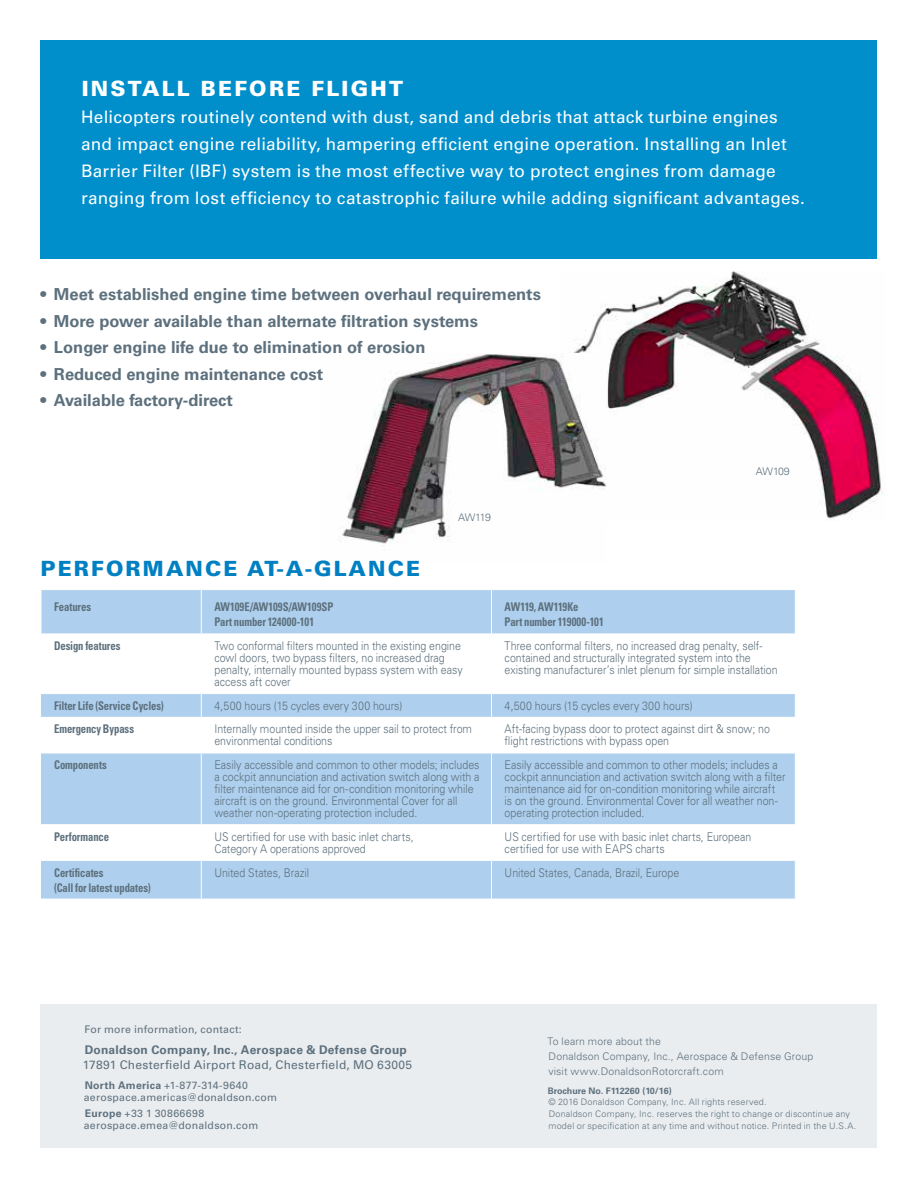
<style>
.page{position:relative;width:918px;height:1188px;background:#fff}
.page>*{position:absolute;margin:0;border:0;box-sizing:border-box;transform-origin:0 0}
.t1{font:900 21px "Univers LT Std";letter-spacing:.1em;color:#0080c2}
.t2{font:900 21px "Univers LT Std";letter-spacing:.105em;color:#fff}
.t3{font:17.25px/27px "Univers LT Std";letter-spacing:.01em;color:#fff}
.t4{font:700 16.5px "Univers LT Std";color:#5d707d}
.t5{font:300 12px/12px "Univers LT Std";color:#5d707d;scale:.89 1}
.t6{font:700 condensed 12px/15px "Univers LT Std";letter-spacing:-.005em;color:#5d707d;scale:.89 1}
.t7{font:12px "Univers LT Std";letter-spacing:.015em;color:#5d707d}
.t8{font:700 12px "Univers LT Std";letter-spacing:.02em;color:#5d707d}
.t9{font:10.5px/12px "Univers LT Std";letter-spacing:.025em;color:#5d707d}
.t10{font:300 10.5px/15px "Univers LT Std";letter-spacing:.015em;color:#5d707d}
.t11{font:300 9px/12px "Univers LT Std";letter-spacing:.02em;color:#5e717d}
.t12{font:700 9px "Univers LT Std";color:#5d707d}
.s1{font-weight:700}
</style>
<div class="page">
<div style="left:40px;top:1004px;width:838px;height:144px;background:#eaedf0"></div>
<div style="left:40px;top:40px;width:838px;height:219px;background:#008fcb"></div>
<img style="left:573px;top:271px;width:311px;height:248px">
<img style="left:339px;top:354px;width:267px;height:190px">
<svg style="left:41px;top:590px;width:754px;height:309px;fill:#aecfed"></svg>
<hr style="left:201px;top:590px;width:1px;height:43px;background:#fff">
<hr style="left:491px;top:590px;width:1px;height:43px;background:#fff">
<hr style="left:40px;top:633px;width:161px;height:1px;background:#fff">
<hr style="left:201px;top:633px;width:291px;height:1px;background:#fff">
<hr style="left:492px;top:633px;width:304px;height:1px;background:#fff">
<hr style="left:41px;top:693px;width:160px;height:1px;background:#fff">
<hr style="left:41px;top:717px;width:160px;height:1px;background:#fff">
<hr style="left:41px;top:753px;width:160px;height:1px;background:#fff">
<hr style="left:41px;top:824px;width:160px;height:1px;background:#fff">
<hr style="left:41px;top:860px;width:160px;height:1px;background:#fff">
<hr style="left:201px;top:693px;width:291px;height:1px;background:#fff">
<svg style="left:201px;top:694px;width:1px;height:23px"></svg>
<hr style="left:492px;top:693px;width:304px;height:1px;background:#fff">
<svg style="left:491px;top:694px;width:1px;height:23px"></svg>
<hr style="left:201px;top:717px;width:291px;height:1px;background:#fff">
<hr style="left:492px;top:717px;width:304px;height:1px;background:#fff">
<hr style="left:201px;top:753px;width:291px;height:1px;background:#fff">
<hr style="left:201px;top:753px;width:1px;height:71px;background:#fff">
<hr style="left:492px;top:753px;width:304px;height:1px;background:#fff">
<hr style="left:491px;top:753px;width:1px;height:71px;background:#fff">
<hr style="left:201px;top:824px;width:291px;height:1px;background:#fff">
<hr style="left:492px;top:824px;width:304px;height:1px;background:#fff">
<hr style="left:201px;top:860px;width:291px;height:1px;background:#fff">
<hr style="left:201px;top:861px;width:1px;height:38px;background:#fff">
<hr style="left:492px;top:860px;width:304px;height:1px;background:#fff">
<hr style="left:491px;top:861px;width:1px;height:38px;background:#fff">
<h1 class="t2" style="left:82px;top:75px;width:323px">INSTALL BEFORE FLIGHT</h1>
<p class="t3" style="left:81px;top:104px;width:725px">Helicopters routinely contend with dust, sand and debris that attack turbine engines and impact engine reliability, hampering efficient engine operation. Installing an Inlet Barrier Filter (IBF) system is the most effective way to protect engines from damage ranging from lost efficiency to catastrophic failure while adding significant advantages.</p>
<h3 class="t4" style="left:40px;top:285px;width:502px">• Meet established engine time between overhaul requirements</h3>
<h3 class="t4" style="left:40px;top:311px;width:439px">• More power available than alternate filtration systems</h3>
<h3 class="t4" style="left:40px;top:338px;width:386px">• Longer engine life due to elimination of erosion</h3>
<h3 class="t4" style="left:40px;top:364px;width:284px">• Reduced engine maintenance cost</h3>
<h3 class="t4" style="left:40px;top:391px;width:194px">• Available factory-direct</h3>
<p class="t10" style="left:458px;top:510px;width:34px">AW119</p>
<p class="t10" style="left:756px;top:464px;width:35px">AW109</p>
<h1 class="t1" style="left:40px;top:556px;width:381px">PERFORMANCE AT-A-GLANCE</h1>
<p class="t6" style="left:54px;top:600px;width:43px">Features</p>
<p class="t6" style="left:214px;top:600px;width:135px">AW109E/AW109S/AW109SP<br>Part number 124000-101</p>
<p class="t6" style="left:505px;top:600px;width:113px">AW119, AW119Ke<br>Part number 119000-101</p>
<p class="t6" style="left:54px;top:638px;width:76px">Design features</p>
<p class="t5" style="left:214px;top:640px;width:280px">Two conformal filters mounted in the existing engine cowl doors, two bypass filters, no increased drag penalty, internally mounted bypass system with easy access aft cover</p>
<p class="t5" style="left:505px;top:640px;width:308px">Three conformal filters, no increased drag penalty, self&shy;contained and structurally integrated system into the existing manufacturer’s inlet plenum for simple installation</p>
<p class="t6" style="left:54px;top:698px;width:125px">Filter Life (Service Cycles)</p>
<p class="t5" style="left:214px;top:700px;width:213px">4,500 hours (15 cycles every 300 hours)</p>
<p class="t5" style="left:505px;top:700px;width:213px">4,500 hours (15 cycles every 300 hours)</p>
<p class="t6" style="left:54px;top:722px;width:91px">Emergency Bypass</p>
<p class="t5" style="left:214px;top:723px;width:291px">Internally mounted inside the upper sail to protect from environmental conditions</p>
<p class="t5" style="left:505px;top:723px;width:300px">Aft-facing bypass door to protect against dirt &amp; snow; no flight restrictions with bypass open</p>
<p class="t6" style="left:54px;top:757px;width:61px">Components</p>
<p class="t5" style="left:214px;top:759px;width:299px">Easily accessible and common to other models; includes a cockpit annunciation and activation switch along with a filter maintenance aid for on-condition monitoring while aircraft is on the ground. Environmental Cover for all weather non-operating protection included.</p>
<p class="t5" style="left:505px;top:759px;width:317px">Easily accessible and common to other models; includes a cockpit annunciation and activation switch along with a filter maintenance aid for on-condition monitoring while aircraft is on the ground. Environmental Cover for all weather non&shy;operating protection included.</p>
<p class="t6" style="left:54px;top:829px;width:63px">Performance</p>
<p class="t5" style="left:214px;top:831px;width:225px">US certified for use with basic inlet charts,<br>Category A operations approved</p>
<p class="t5" style="left:505px;top:831px;width:279px">US certified for use with basic inlet charts, European certified for use with EAPS charts</p>
<p class="t6" style="left:54px;top:865px;width:110px">Certificates<br>(Call for latest updates)</p>
<p class="t5" style="left:214px;top:866px;width:108px">United States, Brazil</p>
<p class="t5" style="left:505px;top:866px;width:198px">United States, Canada, Brazil, Europe</p>
<p class="t9" style="left:84px;top:1023px;width:159px">For more information, contact:</p>
<p class="t8" style="left:85px;top:1043px;width:324px">Donaldson Company, Inc., Aerospace &amp; Defense Group</p>
<p class="t7" style="left:83px;top:1058px;width:331px">17891 Chesterfield Airport Road, Chesterfield, MO 63005</p>
<p class="t9" style="left:84px;top:1079px;width:195px"><span class="s1">North America</span> +1-877-314-9640 aerospace.americas@donaldson.com</p>
<p class="t9" style="left:84px;top:1108px;width:176px"><span class="s1">Europe</span> +33 1 30866698 aerospace.emea@donaldson.com</p>
<p class="t10" style="left:548px;top:1033px;width:267px">To learn more about the<br>Donaldson Company, Inc., Aerospace &amp; Defense Group visit www.DonaldsonRotorcraft.com</p>
<p class="t11" style="left:548px;top:1096px;width:310px">© 2016 Donaldson Company, Inc. All rights reserved.<br>Donaldson Company, Inc. reserves the right to change or discontinue any model or specification at any time and without notice. Printed in the U.S.A.</p>
<p class="t12" style="left:548px;top:1085px;width:126px">Brochure No. F112260 (10/16)</p>
</div>
